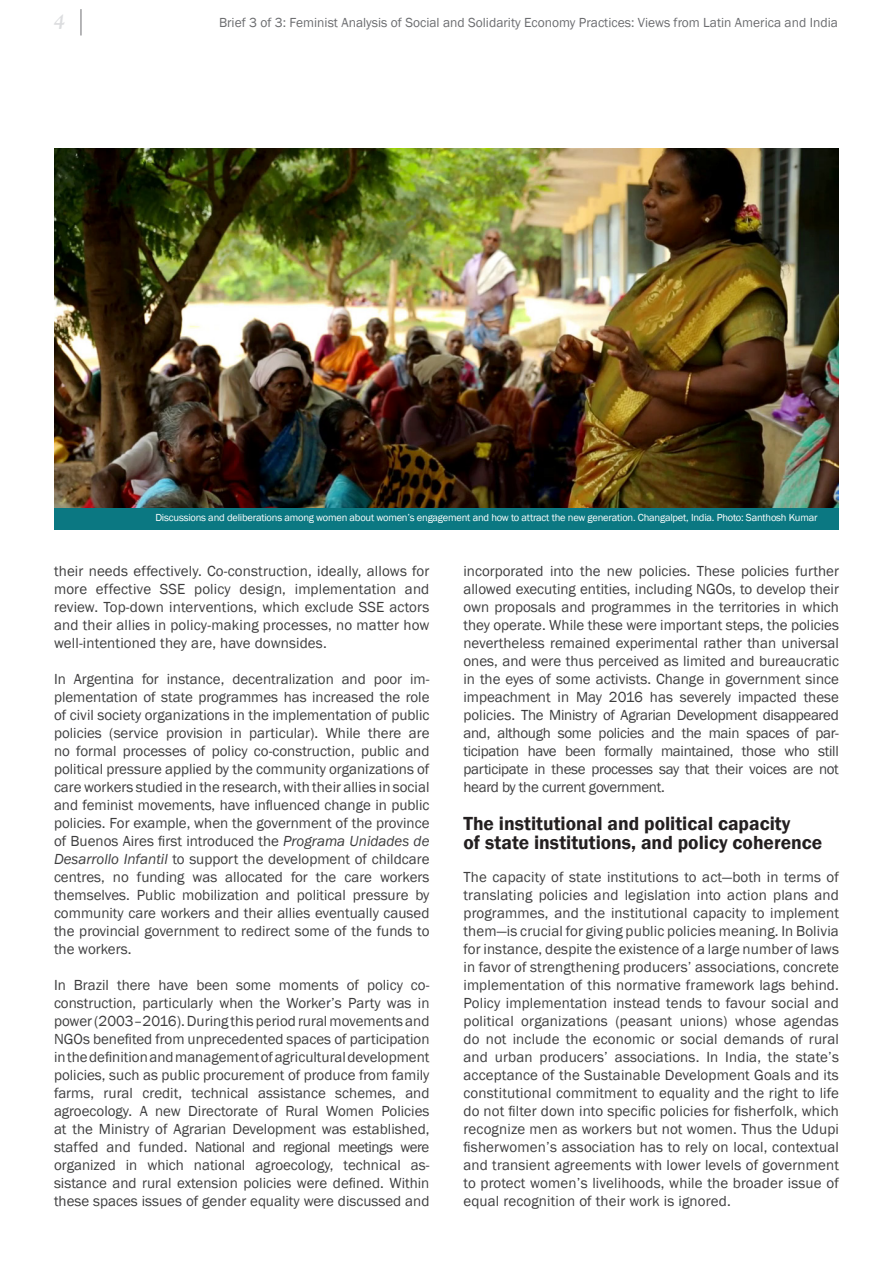
<style>
.page{position:relative;width:893px;height:1263px;background:#fff}
.page>*{position:absolute;margin:0;border:0;box-sizing:border-box;transform-origin:0 0}
.t1{font:600 19.5px/19.5px "Franklin Gothic";color:#231f20}
.t2{font:italic 700 18px "Goudy";color:#dcdddf}
.t3{font:15px/18px "Franklin Gothic";color:#3e3e3f;text-align:justify}
.t4{font:13.5px "Franklin Gothic";color:#6c6d70}
.t5{font:10.5px "Franklin Gothic";letter-spacing:-.02em;color:#fff}
.s1{font-style:italic}
</style>
<div class="page">
<svg style="left:81px;top:9px;width:1px;height:26px"></svg>
<img style="left:54px;top:149px;width:785px;height:359px">
<div style="left:54px;top:508px;width:785px;height:21px;background:#0b7882"></div>
<p class="t2" style="left:53px;top:9px;width:13px">4</p>
<p class="t4" style="left:219px;top:14px;width:620px">Brief 3 of 3: Feminist Analysis of Social and Solidarity Economy Practices: Views from Latin America and India</p>
<p class="t5" style="left:155px;top:511px;width:664px">Discussions and deliberations among women about women’s engagement and how to attract the new generation. Changalpet, India. Photo: Santhosh Kumar</p>
<p class="t3" style="left:54px;top:562px;width:377px">their needs effectively. Co-construction, ideally, allows for more effective SSE policy design, implementation and review. Top-down interventions, which exclude SSE actors and their allies in policy-making processes, no matter how well-intentioned they are, have downsides.</p>
<p class="t3" style="left:54px;top:670px;width:377px">In Argentina for instance, decentralization and poor im&shy;plementation of state programmes has increased the role of civil society organizations in the implementation of public policies (service provision in particular). While there are no formal processes of policy co-construction, public and political pressure applied by the community organizations of care workers studied in the research, with their allies in social and feminist movements, have influenced change in public policies. For example, when the government of the province of Buenos Aires first introduced the <span class="s1">Programa Unidades de Desarrollo Infantil</span> to support the development of childcare centres, no funding was allocated for the care workers themselves. Public mobilization and political pressure by community care workers and their allies eventually caused the provincial government to redirect some of the funds to the workers.</p>
<p class="t3" style="left:54px;top:976px;width:377px">In Brazil there have been some moments of policy co&shy;construction, particularly when the Worker’s Party was in power (2003–2016). During this period rural movements and NGOs benefited from unprecedented spaces of participation in the definition and management of agricultural development policies, such as public procurement of produce from family farms, rural credit, technical assistance schemes, and agroecology. A new Directorate of Rural Women Policies at the Ministry of Agrarian Development was established, staffed and funded. National and regional meetings were organized in which national agroecology, technical as&shy;sistance and rural extension policies were defined. Within these spaces issues of gender equality were discussed and</p>
<p class="t3" style="left:463px;top:562px;width:377px">incorporated into the new policies. These policies further allowed executing entities, including NGOs, to develop their own proposals and programmes in the territories in which they operate. While these were important steps, the policies nevertheless remained experimental rather than universal ones, and were thus perceived as limited and bureaucratic in the eyes of some activists. Change in government since impeachment in May 2016 has severely impacted these policies. The Ministry of Agrarian Development disappeared and, although some policies and the main spaces of par&shy;ticipation have been formally maintained, those who still participate in these processes say that their voices are not heard by the current government.</p>
<p class="t1" style="left:463px;top:813px;width:360px">The institutional and political capacity<br>of state institutions, and policy coherence</p>
<p class="t3" style="left:463px;top:868px;width:377px">The capacity of state institutions to act—both in terms of translating policies and legislation into action plans and programmes, and the institutional capacity to implement them—is crucial for giving public policies meaning. In Bolivia for instance, despite the existence of a large number of laws in favor of strengthening producers’ associations, concrete implementation of this normative framework lags behind.<br>Policy implementation instead tends to favour social and political organizations (peasant unions) whose agendas do not include the economic or social demands of rural and urban producers’ associations. In India, the state’s acceptance of the Sustainable Development Goals and its constitutional commitment to equality and the right to life do not filter down into specific policies for fisherfolk, which recognize men as workers but not women. Thus the Udupi fisherwomen’s association has to rely on local, contextual and transient agreements with lower levels of government to protect women’s livelihoods, while the broader issue of equal recognition of their work is ignored.</p>
</div>
